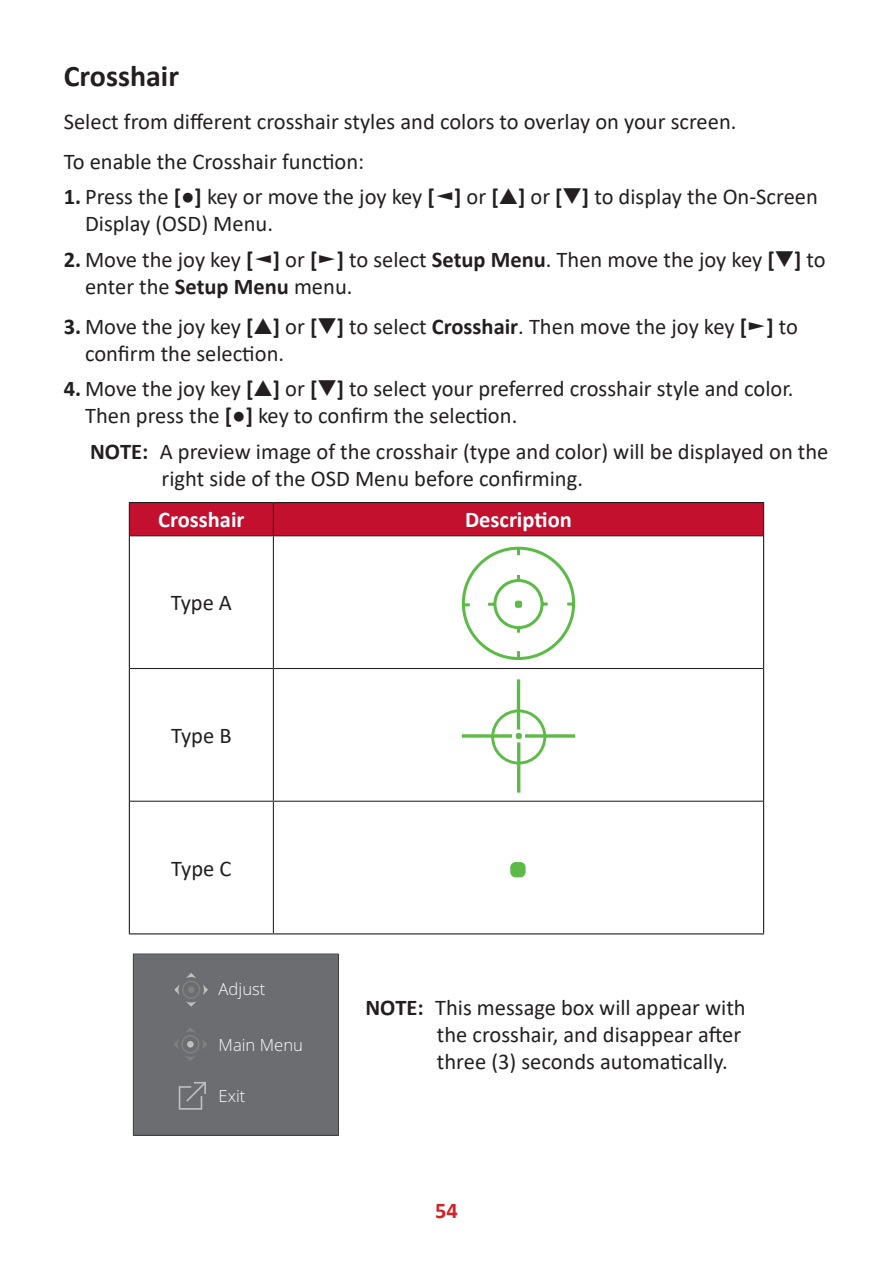
<style>
.page{position:relative;width:893px;height:1263px;background:#fff}
.page>*{position:absolute;margin:0;border:0;box-sizing:border-box;transform-origin:0 0}
.Heading_2{font:700 30px "Calibri";color:#231f20}
.Note{font:22.5px/27px "Calibri";color:#231f20}
.Body{font:22.5px "Calibri";color:#231f20}
.Table-Header{font:700 22.5px "Calibri";color:#fff}
.t1{font:700 22.5px "Calibri";color:#d1232a}
.t2{font:300 16.65px "Open Sans";color:#fff}
.s1{font-weight:700}
</style>
<div class="page">
<div style="left:130px;top:503px;width:633px;height:32px;background:#c3102f"></div>
<hr style="left:129px;top:502px;width:144px;height:1px;background:#231f20">
<hr style="left:129px;top:503px;width:1px;height:33px;background:#231f20">
<hr style="left:273px;top:502px;width:491px;height:1px;background:#231f20">
<hr style="left:763px;top:503px;width:1px;height:33px;background:#231f20">
<hr style="left:129px;top:536px;width:1px;height:132px;background:#231f20">
<hr style="left:763px;top:536px;width:1px;height:132px;background:#231f20">
<hr style="left:129px;top:668px;width:1px;height:133px;background:#231f20">
<hr style="left:763px;top:668px;width:1px;height:133px;background:#231f20">
<hr style="left:129px;top:801px;width:1px;height:132px;background:#231f20">
<hr style="left:763px;top:801px;width:1px;height:132px;background:#231f20">
<hr style="left:129px;top:933px;width:144px;height:1px;background:#231f20">
<hr style="left:273px;top:933px;width:491px;height:1px;background:#231f20">
<hr style="left:273px;top:503px;width:1px;height:32px;background:#231f20">
<hr style="left:130px;top:535px;width:143px;height:1px;background:#231f20">
<hr style="left:273px;top:535px;width:490px;height:1px;background:#231f20">
<hr style="left:273px;top:536px;width:1px;height:132px;background:#231f20">
<hr style="left:130px;top:668px;width:143px;height:1px;background:#231f20">
<hr style="left:273px;top:668px;width:490px;height:1px;background:#231f20">
<hr style="left:273px;top:669px;width:1px;height:132px;background:#231f20">
<hr style="left:130px;top:801px;width:143px;height:1px;background:#231f20">
<hr style="left:273px;top:801px;width:490px;height:1px;background:#231f20">
<hr style="left:273px;top:802px;width:1px;height:131px;background:#231f20">
<svg style="left:462px;top:547px;width:113px;height:113px"></svg>
<div style="left:491px;top:709px;width:55px;height:55px;border:3px solid #5cba47;border-radius:50%"></div>
<svg style="left:516px;top:733px;width:6px;height:6px"></svg>
<hr style="left:517px;top:679px;width:3px;height:50px;background:#5cba47">
<hr style="left:517px;top:742px;width:3px;height:50px;background:#5cba47">
<svg style="left:525px;top:734px;width:50px;height:4px"></svg>
<svg style="left:462px;top:734px;width:50px;height:4px"></svg>
<div style="left:510px;top:862px;width:16px;height:15px;background:#5cba47;border-radius:5px"></div>
<div style="left:133px;top:954px;width:206px;height:181px;background:#6c6d70"></div>
<p class="Heading_2" style="left:64px;top:55px;width:117px">Crosshair</p>
<p class="Body" style="left:64px;top:106px;width:674px">Select from different crosshair styles and colors to overlay on your screen.</p>
<p class="Body" style="left:64px;top:146px;width:302px">To enable the Crosshair function:</p>
<p class="Note" style="left:85px;top:183px;width:734px;text-indent:-21px"><span class="s1">1.</span> Press the <span class="s1">[●]</span> key or move the joy key <span class="s1">[</span>◄<span class="s1">]</span> or <span class="s1">[</span>▲<span class="s1">]</span> or <span class="s1">[</span>▼<span class="s1">]</span> to display the On-Screen<br>Display (OSD) Menu.</p>
<p class="Note" style="left:85px;top:245px;width:742px;text-indent:-21px"><span class="s1">2.</span> Move the joy key <span class="s1">[</span>◄<span class="s1">]</span> or <span class="s1">[</span>►<span class="s1">]</span> to select <span class="s1">Setup Menu</span>. Then move the joy key <span class="s1">[</span>▼<span class="s1">]</span> to enter the <span class="s1">Setup Menu</span> menu.</p>
<p class="Note" style="left:85px;top:312px;width:714px;text-indent:-21px"><span class="s1">3.</span> Move the joy key <span class="s1">[</span>▲<span class="s1">]</span> or <span class="s1">[</span>▼<span class="s1">]</span> to select <span class="s1">Crosshair</span>. Then move the joy key <span class="s1">[</span>►<span class="s1">]</span> to confirm the selection.</p>
<p class="Note" style="left:85px;top:375px;width:710px;text-indent:-21px"><span class="s1">4.</span> Move the joy key <span class="s1">[</span>▲<span class="s1">]</span> or <span class="s1">[</span>▼<span class="s1">]</span> to select your preferred crosshair style and color.<br>Then press the <span class="s1">[●]</span> key to confirm the selection.</p>
<p class="Note" style="left:162px;top:437px;width:668px;text-indent:-71px"><span class="s1">NOTE:</span> A preview image of the crosshair (type and color) will be displayed on the right side of the OSD Menu before confirming.</p>
<p class="Table-Header" style="left:158px;top:504px;width:88px">Crosshair</p>
<p class="Table-Header" style="left:465px;top:504px;width:108px">Description</p>
<p class="Body" style="left:171px;top:587px;width:63px">Type A</p>
<p class="Body" style="left:171px;top:720px;width:62px">Type B</p>
<p class="Body" style="left:171px;top:852px;width:62px">Type C</p>
<p class="t2" style="left:219px;top:978px;width:48px">Adjust</p>
<p class="t2" style="left:219px;top:1033px;width:86px">Main Menu</p>
<p class="t2" style="left:219px;top:1084px;width:28px">Exit</p>
<p class="Note" style="left:437px;top:993px;width:310px;text-indent:-71px"><span class="s1">NOTE:</span> This message box will appear with the crosshair, and disappear after three (3) seconds automatically.</p>
<p class="t1" style="left:435px;top:1194px;width:24px">54</p>
</div>
